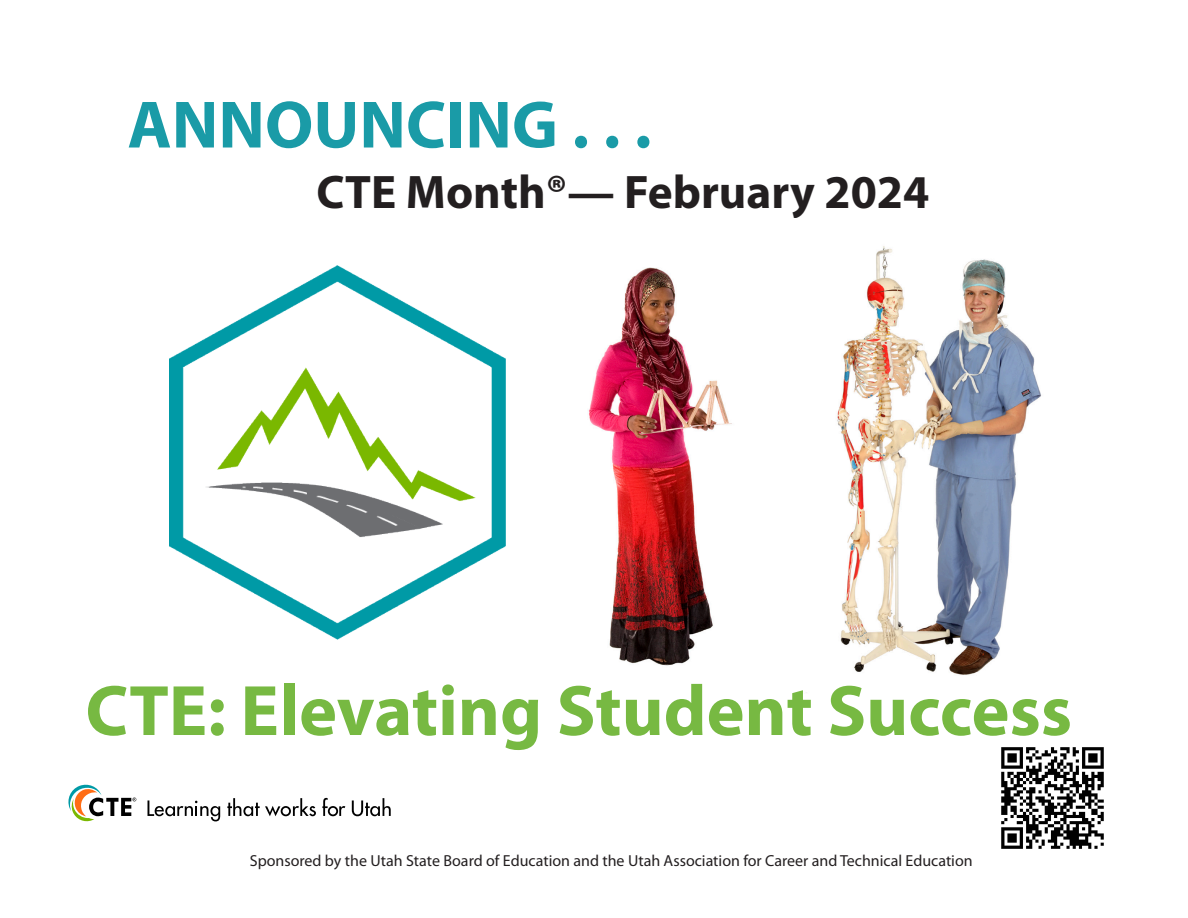
<style>
.page{position:relative;width:1188px;height:918px;background:#fff}
.page>*{position:absolute;margin:0;border:0;box-sizing:border-box;transform-origin:0 0}
.t1{font:700 72px "Myriad Pro";color:#77b942}
.t2{font:700 67.5px "Myriad Pro";color:#1a9ba7}
.t3{font:700 47.25px "Myriad Pro";color:#231f20}
.t4{font:16.05px "Myriad Pro";color:#231f20}
</style>
<div class="page">
<img style="left:837px;top:246px;width:204px;height:429px">
<img style="left:588px;top:267px;width:144px;height:399px">
<img style="left:169px;top:265px;width:336px;height:374px">
<img style="left:1001px;top:747px;width:103px;height:102px">
<svg style="left:148px;top:800px;width:72px;height:21px"></svg>
<svg style="left:227px;top:798px;width:89px;height:18px"></svg>
<svg style="left:322px;top:798px;width:23px;height:18px"></svg>
<svg style="left:352px;top:798px;width:39px;height:18px"></svg>
<svg style="left:68px;top:785px;width:68px;height:36px"></svg>
<h2 class="t2" style="left:128px;top:81px;width:526px">ANNOUNCING . . .</h2>
<h3 class="t3" style="left:317px;top:161px;width:614px">CTE Month®— February 2024</h3>
<h1 class="t1" style="left:86px;top:664px;width:988px">CTE: Elevating Student Success</h1>
<p class="t4" style="left:250px;top:851px;width:724px">Sponsored by the Utah State Board of Education and the Utah Association for Career and Technical Education</p>
</div>
